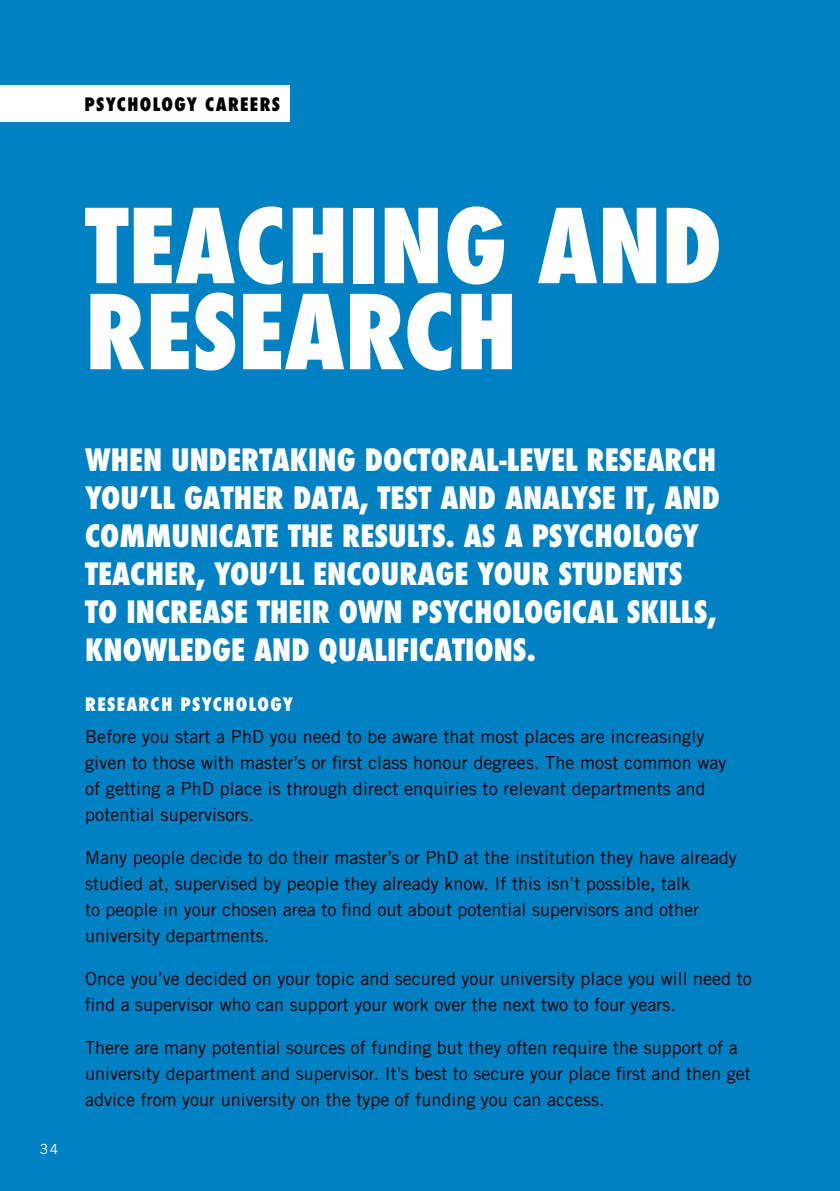
<style>
.page{position:relative;width:840px;height:1191px;background:#fff}
.page>*{position:absolute;margin:0;border:0;box-sizing:border-box;transform-origin:0 0}
.Headline_1{font:800 condensed 100px/86px "Futura";color:#fff}
.Large_intro_paragrap{font:800 condensed 30px/38px "Futura";color:#fff}
.Body{font:18px/26px "Trade Gothic";color:#000}
.Sub_Head{font:800 condensed 18px "Futura";letter-spacing:.075em;color:#fff}
.t1{font:800 condensed 18px "Futura";letter-spacing:.075em;color:#000}
.t2{font:14px "Trade Gothic";color:#fff}
</style>
<div class="page">
<div style="left:0;top:0;width:839px;height:1191px;background:#0081c3"></div>
<div style="left:0;top:85px;width:289px;height:37px;background:#fff"></div>
<p class="t1" style="left:85px;top:92px;width:197px">PSYCHOLOGY CAREERS</p>
<p class="Headline_1" style="left:85px;top:204px;width:638px">TEACHING AND<br>RESEARCH</p>
<p class="t2" style="left:40px;top:1140px;width:20px">34</p>
<p class="Large_intro_paragrap" style="left:85px;top:441px;width:636px">WHEN UNDERTAKING DOCTORAL-LEVEL RESEARCH YOU’LL GATHER DATA, TEST AND ANALYSE IT, AND COMMUNICATE THE RESULTS. AS A PSYCHOLOGY TEACHER, YOU’LL ENCOURAGE YOUR STUDENTS TO INCREASE THEIR OWN PSYCHOLOGICAL SKILLS, KNOWLEDGE AND QUALIFICATIONS.</p>
<p class="Sub_Head" style="left:85px;top:692px;width:209px">RESEARCH PSYCHOLOGY</p>
<p class="Body" style="left:85px;top:723px;width:642px">Before you start a PhD you need to be aware that most places are increasingly given to those with master’s or first class honour degrees. The most common way of getting a PhD place is through direct enquiries to relevant departments and potential supervisors.</p>
<p class="Body" style="left:85px;top:844px;width:652px">Many people decide to do their master’s or PhD at the institution they have already studied at, supervised by people they already know. If this isn’t possible, talk<br>to people in your chosen area to find out about potential supervisors and other university departments.</p>
<p class="Body" style="left:85px;top:965px;width:667px">Once you’ve decided on your topic and secured your university place you will need to find a supervisor who can support your work over the next two to four years.</p>
<p class="Body" style="left:85px;top:1034px;width:666px">There are many potential sources of funding but they often require the support of a university department and supervisor. It’s best to secure your place first and then get advice from your university on the type of funding you can access.</p>
</div>
